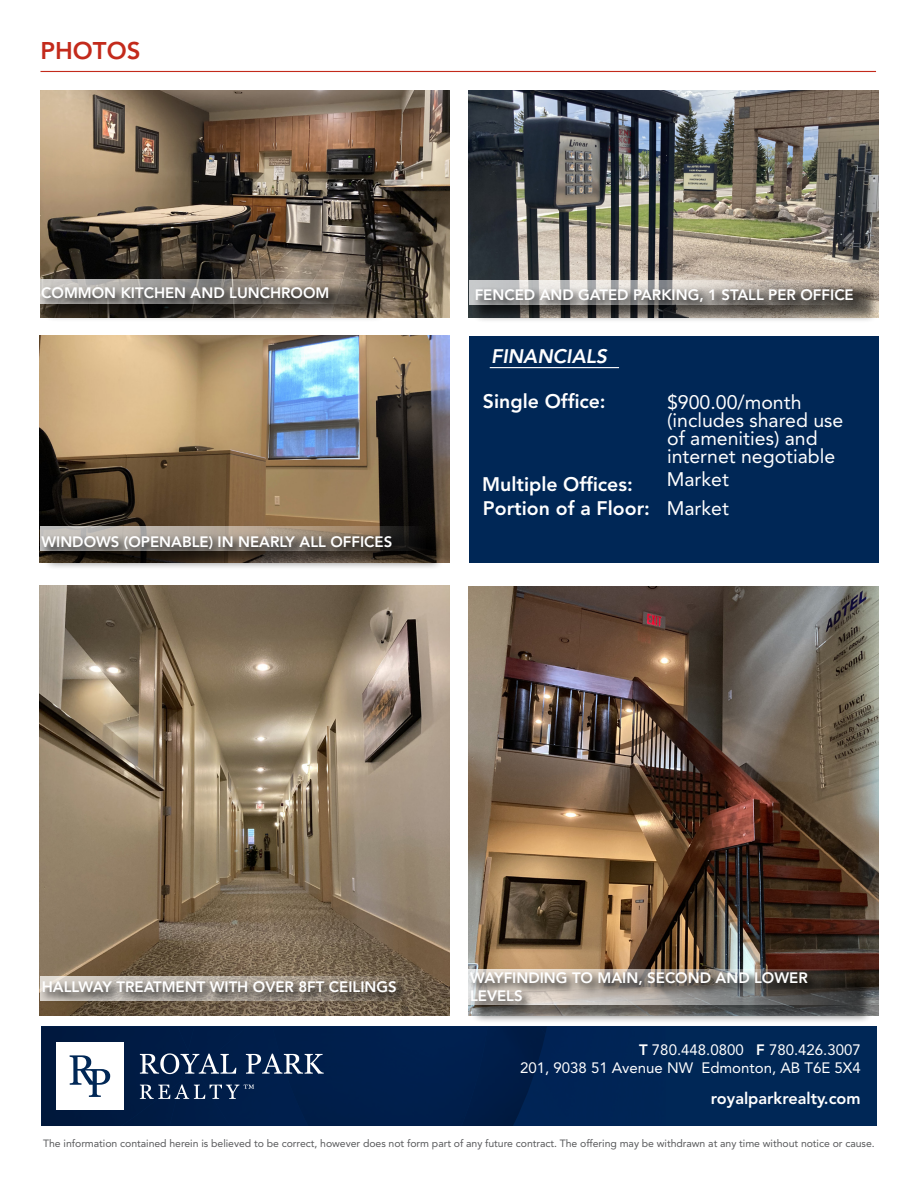
<style>
.page{position:relative;width:918px;height:1188px;background:#fff}
.page>*{position:absolute;margin:0;border:0;box-sizing:border-box;transform-origin:0 0}
.t1{font:800 24px "Avenir";color:#c32a1b}
.t2{font:19.5px/18px "Avenir";color:#fff}
.t3{font:800 19.5px/24.2px "Avenir";color:#fff}
.t4{font:italic 800 19.5px "Avenir";color:#fff}
.t5{font:800 16.2px "Avenir";color:#fff}
.t6{font:800 15px/18px "Avenir";color:#fff}
.t7{font:15px/18px "Avenir";color:#fff;text-align:right}
.t8{font:10.5px "Avenir";letter-spacing:-.005em;color:#58595b}
.s1{font-weight:400}
.s2{font-weight:800}
</style>
<div class="page">
<div style="left:41px;top:1026px;width:836px;height:100px;background:#002756"></div>
<svg style="left:540px;top:1026px;width:7px;height:8px"></svg>
<div style="left:41px;top:1026px;width:140px;height:100px;background:#001941"></div>
<img style="left:178px;top:1026px;width:10px;height:25px">
<img style="left:181px;top:1051px;width:7px;height:2px">
<div style="left:121px;top:1081px;width:49px;height:45px;background:#001b42"></div>
<img style="left:170px;top:1074px;width:27px;height:52px">
<div style="left:197px;top:1026px;width:76px;height:100px;background:#001e4a"></div>
<div style="left:273px;top:1026px;width:215px;height:100px;background:#001f4c"></div>
<svg style="left:140px;top:1053px;width:96px;height:21px"></svg>
<svg style="left:246px;top:1054px;width:78px;height:20px"></svg>
<svg style="left:140px;top:1084px;width:114px;height:15px"></svg>
<div style="left:56px;top:1042px;width:68px;height:68px;background:#fff"></div>
<svg style="left:70px;top:1055px;width:40px;height:42px"></svg>
<hr style="left:40px;top:71px;width:836px;height:1px;background:#c32a1b">
<img style="left:40px;top:91px;width:409px;height:226px">
<img style="left:40px;top:585px;width:409px;height:431px">
<img style="left:469px;top:586px;width:409px;height:430px">
<img style="left:469px;top:91px;width:409px;height:226px">
<img style="left:40px;top:336px;width:409px;height:226px">
<svg style="left:40px;top:976px;width:386px;height:25px"></svg>
<svg style="left:40px;top:979px;width:368px;height:26px"></svg>
<div style="left:42px;top:529px;width:402px;height:41px;background:#000;opacity:.75"></div>
<svg style="left:40px;top:526px;width:386px;height:25px"></svg>
<svg style="left:39px;top:533px;width:364px;height:27px"></svg>
<div style="left:471px;top:282px;width:408px;height:41px;background:#000;opacity:.75"></div>
<svg style="left:469px;top:280px;width:391px;height:25px"></svg>
<svg style="left:473px;top:286px;width:392px;height:27px"></svg>
<div style="left:42px;top:281px;width:345px;height:41px;background:#000;opacity:.75"></div>
<svg style="left:40px;top:279px;width:328px;height:24px"></svg>
<svg style="left:40px;top:285px;width:300px;height:26px"></svg>
<div style="left:470px;top:972px;width:404px;height:52px;background:#000;opacity:.75"></div>
<svg style="left:819px;top:970px;width:36px;height:35px"></svg>
<svg style="left:468px;top:970px;width:351px;height:44px"></svg>
<div style="left:469px;top:336px;width:409px;height:226px;background:#002756"></div>
<hr style="left:490px;top:367px;width:129px;height:1px;background:#fff">
<h1 class="t1" style="left:40px;top:36px;width:101px">PHOTOS</h1>
<p class="t6" style="left:41px;top:284px;width:290px">COMMON KITCHEN AND LUNCHROOM</p>
<p class="t6" style="left:475px;top:286px;width:381px">FENCED AND GATED PARKING, 1 STALL PER OFFICE</p>
<h2 class="t4" style="left:491px;top:344px;width:117px">FINANCIALS</h2>
<p class="t6" style="left:42px;top:533px;width:352px">WINDOWS (OPENABLE) IN NEARLY ALL OFFICES</p>
<h2 class="t3" style="left:483px;top:389px;width:124px">Single Office:</h2>
<h2 class="t2" style="left:667px;top:393px;width:178px">$900.00/month (includes shared use of amenities) and internet negotiable</h2>
<h2 class="t2" style="left:667px;top:470px;width:64px">Market</h2>
<h2 class="t3" style="left:482px;top:472px;width:248px">Multiple Offices:<br>Portion of a Floor: <span class="s1">Market</span></h2>
<p class="t6" style="left:42px;top:978px;width:356px">HALLWAY TREATMENT WITH OVER 8FT CEILINGS</p>
<p class="t6" style="left:470px;top:969px;width:339px">WAYFINDING TO MAIN, SECOND AND LOWER<br>LEVELS</p>
<p class="t7" style="left:520px;top:1041px;width:342px"><span class="s2">T</span> 780.448.0800 <span class="s2">F</span> 780.426.3007<br>201, 9038 51 Avenue NW Edmonton, AB T6E 5X4</p>
<p class="t5" style="left:711px;top:1089px;width:151px">royalparkrealty.com</p>
<p class="t8" style="left:43px;top:1138px;width:833px">The information contained herein is believed to be correct, however does not form part of any future contract. The offering may be withdrawn at any time without notice or cause.</p>
</div>
